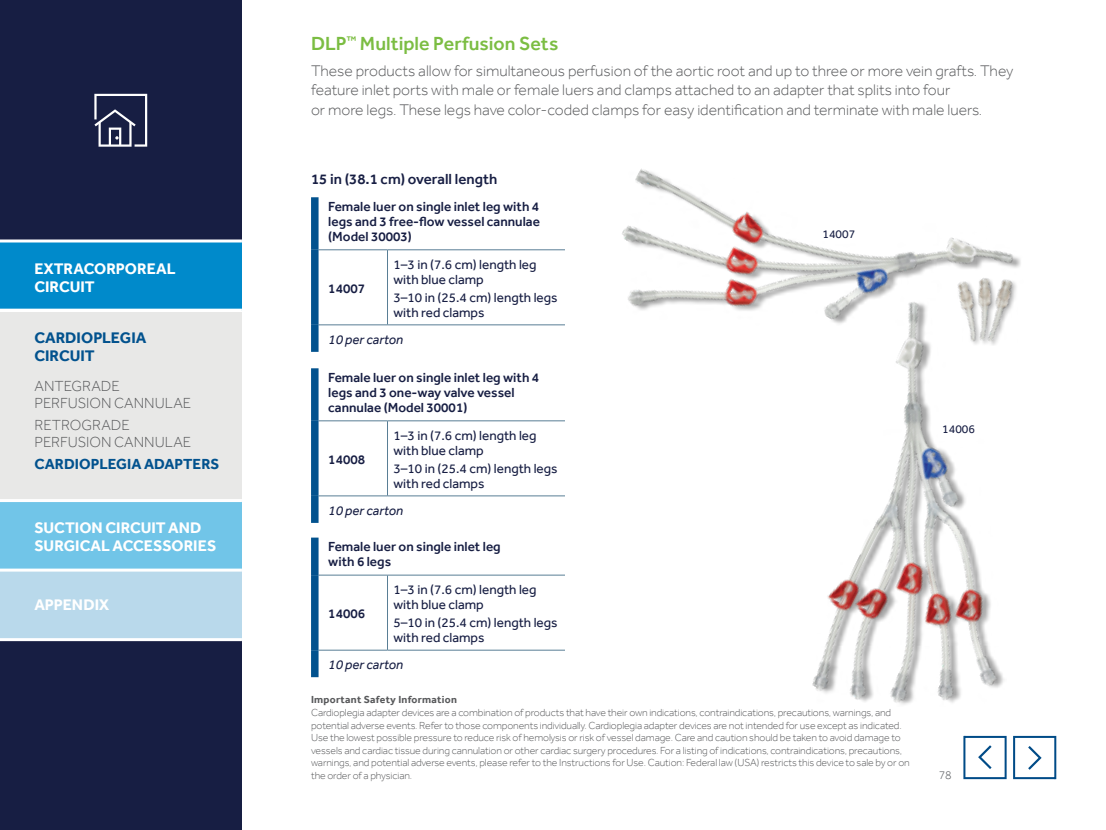
<style>
.page{position:relative;width:1106px;height:830px;background:#fff}
.page>*{position:absolute;margin:0;border:0;box-sizing:border-box;transform-origin:0 0}
.t1{font:500 19.5px "Effra";color:#7bbd42}
.t2{font:300 15.75px/19.5px "Effra";color:#58595b}
.t3{font:700 15.75px/18px "Effra";color:#fff}
.t4{font:700 15.75px/18px "Effra";color:#02528e}
.t5{font:300 15px/16.5px "Effra";color:#58595b}
.t6{font:500 15px "Effra";color:#171e43}
.t7{font:700 15px "Effra";color:#02528e}
.t8{font:13.5px/15px "Effra";color:#171e43}
.t9{font:500 13.5px/15px "Effra";color:#171e43}
.t10{font:italic 13.5px "Effra";color:#171e43}
.t11{font:12px "Effra";color:#171e43}
.t12{font:300 12px "Effra";color:#53565a}
.t13{font:300 10.5px/12.6px "Effra";letter-spacing:-.01em;color:#58595b}
.t14{font:700 10.5px "Effra";letter-spacing:.025em;color:#58595b}
</style>
<div class="page">
<div style="left:0;top:312px;width:242px;height:189px;background:#e8e8e7"></div>
<div style="left:0;top:622px;width:242px;height:207px;background:#171e43"></div>
<div style="left:0;top:0;width:242px;height:240px;background:#171e43"></div>
<svg style="left:94px;top:94px;width:53px;height:53px"></svg>
<div style="left:0;top:241px;width:242px;height:69px;background:#008acb"></div>
<div style="left:0;top:501px;width:242px;height:69px;background:#71c5e8"></div>
<div style="left:0;top:570px;width:242px;height:69px;background:#b9d9eb"></div>
<hr style="left:0;top:239px;width:242px;height:3px;background:#fff">
<hr style="left:0;top:308px;width:242px;height:3px;background:#fff">
<hr style="left:0;top:499px;width:242px;height:3px;background:#fff">
<hr style="left:0;top:568px;width:242px;height:3px;background:#fff">
<hr style="left:0;top:638px;width:242px;height:3px;background:#fff">
<svg style="left:963px;top:777px;width:44px;height:2px"></svg>
<svg style="left:1013px;top:777px;width:43px;height:2px"></svg>
<svg style="left:319px;top:250px;width:246px;height:401px"></svg>
<hr style="left:319px;top:249px;width:68px;height:1px;background:#597e95">
<hr style="left:387px;top:249px;width:178px;height:1px;background:#597e95">
<hr style="left:387px;top:250px;width:1px;height:74px;background:#597e95">
<hr style="left:319px;top:324px;width:68px;height:1px;background:#597e95">
<hr style="left:387px;top:324px;width:178px;height:1px;background:#597e95">
<hr style="left:319px;top:420px;width:68px;height:1px;background:#597e95">
<hr style="left:387px;top:420px;width:178px;height:1px;background:#597e95">
<hr style="left:387px;top:421px;width:1px;height:74px;background:#597e95">
<hr style="left:319px;top:495px;width:68px;height:1px;background:#597e95">
<hr style="left:387px;top:495px;width:178px;height:1px;background:#597e95">
<hr style="left:319px;top:574px;width:68px;height:1px;background:#597e95">
<hr style="left:387px;top:574px;width:178px;height:1px;background:#597e95">
<hr style="left:387px;top:575px;width:1px;height:74px;background:#597e95">
<hr style="left:319px;top:649px;width:68px;height:1px;background:#597e95">
<hr style="left:387px;top:649px;width:178px;height:1px;background:#597e95">
<div style="left:311px;top:197px;width:8px;height:53px;background:#02528e"></div>
<div style="left:311px;top:250px;width:8px;height:75px;background:#02528e"></div>
<div style="left:311px;top:325px;width:8px;height:27px;background:#02528e"></div>
<div style="left:311px;top:368px;width:8px;height:53px;background:#02528e"></div>
<div style="left:311px;top:421px;width:8px;height:75px;background:#02528e"></div>
<div style="left:311px;top:496px;width:8px;height:27px;background:#02528e"></div>
<div style="left:311px;top:537px;width:8px;height:38px;background:#02528e"></div>
<div style="left:311px;top:575px;width:8px;height:75px;background:#02528e"></div>
<div style="left:311px;top:650px;width:8px;height:27px;background:#02528e"></div>
<img style="left:622px;top:169px;width:399px;height:141px">
<img style="left:719px;top:284px;width:338px;height:493px">
<h2 class="t3" style="left:34px;top:260px;width:143px">EXTRACORPOREAL<br>CIRCUIT</h2>
<h2 class="t4" style="left:34px;top:329px;width:114px">CARDIOPLEGIA<br>CIRCUIT</h2>
<h3 class="t5" style="left:35px;top:378px;width:158px">ANTEGRADE<br>PERFUSION CANNULAE</h3>
<h3 class="t5" style="left:35px;top:417px;width:158px">RETROGRADE<br>PERFUSION CANNULAE</h3>
<h3 class="t7" style="left:35px;top:455px;width:186px">CARDIOPLEGIA ADAPTERS</h3>
<h2 class="t3" style="left:34px;top:518px;width:184px">SUCTION CIRCUIT AND<br>SURGICAL ACCESSORIES</h2>
<h2 class="t3" style="left:34px;top:595px;width:76px">APPENDIX</h2>
<h1 class="t1" style="left:311px;top:32px;width:249px">DLP<sup>™</sup> Multiple Perfusion Sets</h1>
<p class="t2" style="left:311px;top:61px;width:704px">These products allow for simultaneous perfusion of the aortic root and up to three or more vein grafts. They feature inlet ports with male or female luers and clamps attached to an adapter that splits into four<br>or more legs. These legs have color-coded clamps for easy identification and terminate with male luers.</p>
<h3 class="t6" style="left:311px;top:170px;width:188px">15 in (38.1 cm) overall length</h3>
<p class="t9" style="left:328px;top:198px;width:213px;text-align:justify">Female luer on single inlet leg with 4 legs and 3 free-flow vessel cannulae (Model 30003)</p>
<p class="t8" style="left:393px;top:256px;width:145px">1–3 in (7.6 cm) length leg with blue clamp</p>
<p class="t8" style="left:393px;top:289px;width:166px">3–10 in (25.4 cm) length legs with red clamps</p>
<p class="t10" style="left:328px;top:331px;width:76px">10 per carton</p>
<p class="t9" style="left:328px;top:370px;width:212px">Female luer on single inlet leg with 4 legs and 3 one-way valve vessel cannulae (Model 30001)</p>
<p class="t9" style="left:328px;top:280px;width:38px">14007</p>
<p class="t8" style="left:393px;top:427px;width:145px">1–3 in (7.6 cm) length leg with blue clamp</p>
<p class="t8" style="left:393px;top:460px;width:166px">3–10 in (25.4 cm) length legs with red clamps</p>
<p class="t10" style="left:328px;top:502px;width:76px">10 per carton</p>
<p class="t9" style="left:328px;top:539px;width:174px">Female luer on single inlet leg with 6 legs</p>
<p class="t9" style="left:328px;top:451px;width:38px">14008</p>
<p class="t8" style="left:393px;top:581px;width:145px">1–3 in (7.6 cm) length leg with blue clamp</p>
<p class="t8" style="left:393px;top:614px;width:166px">5–10 in (25.4 cm) length legs with red clamps</p>
<p class="t10" style="left:328px;top:656px;width:76px">10 per carton</p>
<p class="t9" style="left:328px;top:605px;width:38px">14006</p>
<p class="t11" style="left:823px;top:227px;width:34px">14007</p>
<p class="t14" style="left:311px;top:693px;width:147px">Important Safety Information</p>
<p class="t13" style="left:311px;top:706px;width:600px">Cardioplegia adapter devices are a combination of products that have their own indications, contraindications, precautions, warnings, and potential adverse events. Refer to those components individually. Cardioplegia adapter devices are not intended for use except as indicated.<br>Use the lowest possible pressure to reduce risk of hemolysis or risk of vessel damage. Care and caution should be taken to avoid damage to vessels and cardiac tissue during cannulation or other cardiac surgery procedures. For a listing of indications, contraindications, precautions, warnings, and potential adverse events, please refer to the Instructions for Use. Caution: Federal law (USA) restricts this device to sale by or on the order of a physician.</p>
<p class="t11" style="left:942px;top:422px;width:34px">14006</p>
<p class="t12" style="left:939px;top:768px;width:14px">78</p>
</div>
